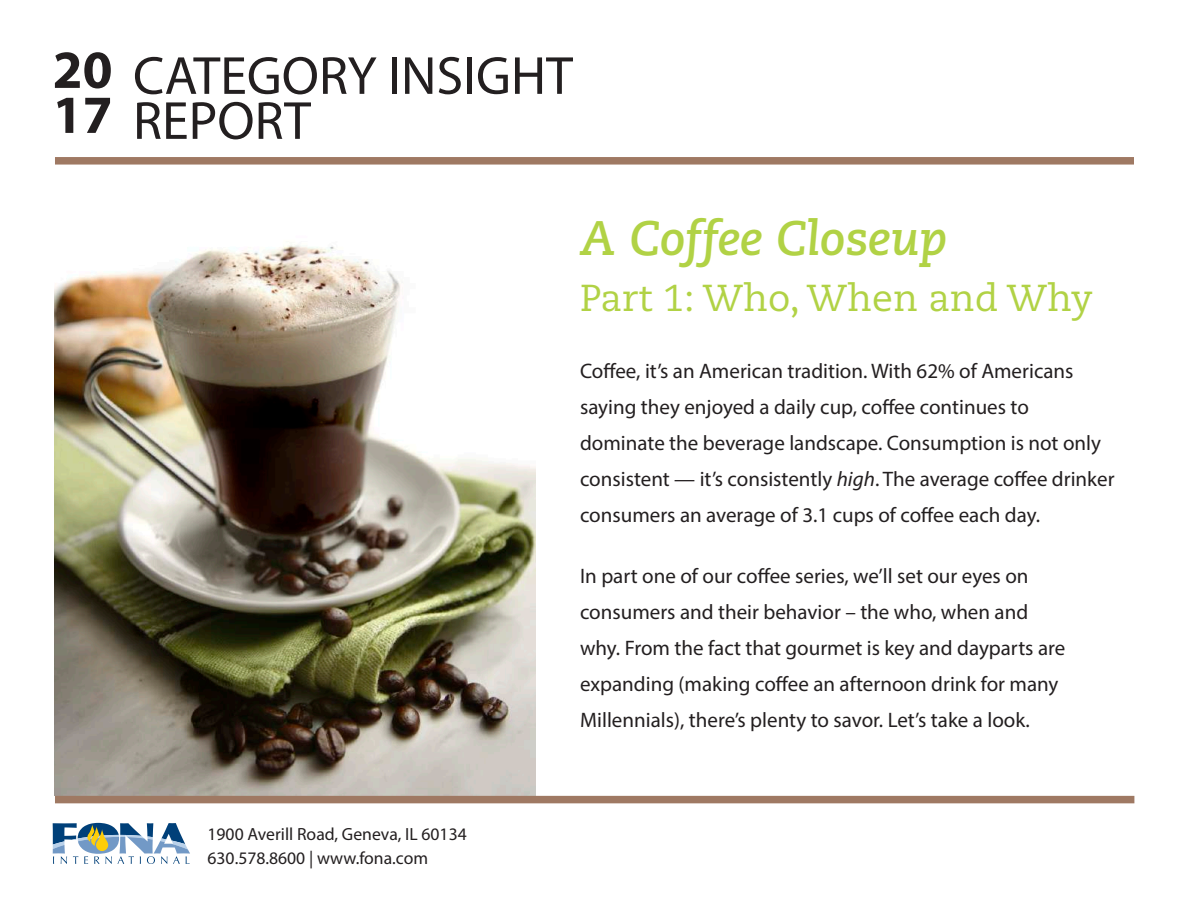
<style>
.page{position:relative;width:1188px;height:918px;background:#fff}
.page>*{position:absolute;margin:0;border:0;box-sizing:border-box;transform-origin:0 0}
.t1{font:54px/45px "Myriad Pro";color:#231f20}
.t2{font:700 54px/45px "Myriad Pro";color:#231f20}
.t3{font:italic 700 48px "Caecilia LT Std";color:#b1d245}
.t4{font:37.5px "Caecilia LT Std";color:#b1d245}
.t5{font:21px/36px "Myriad Pro";color:#231f20}
.t6{font:17.7px/24.3px "Myriad Pro";color:#231f20}
.s1{font-style:italic}
</style>
<div class="page">
<svg style="left:53px;top:823px;width:137px;height:41px"></svg>
<img style="left:55px;top:244px;width:481px;height:552px">
<div style="left:55px;top:796px;width:1079px;height:7px;background:#9f7963"></div>
<div style="left:55px;top:157px;width:1079px;height:8px;background:#9f7963"></div>
<h1 class="t2" style="left:53px;top:45px;width:61px">20<br>17</h1>
<h1 class="t1" style="left:133px;top:52px;width:441px">CATEGORY INSIGHT<br>REPORT</h1>
<h2 class="t3" style="left:580px;top:210px;width:369px">A Coffee Closeup</h2>
<h3 class="t4" style="left:580px;top:276px;width:514px">Part 1: Who, When and Why</h3>
<p class="t5" style="left:580px;top:352px;width:536px">Coffee, it’s an American tradition. With 62% of Americans saying they enjoyed a daily cup, coffee continues to dominate the beverage landscape. Consumption is not only consistent — it’s consistently <span class="s1">high</span>. The average coffee drinker consumers an average of 3.1 cups of coffee each day.</p>
<p class="t6" style="left:208px;top:821px;width:261px">1900 Averill Road, Geneva, IL 60134<br>630.578.8600 | www.fona.com</p>
<p class="t5" style="left:580px;top:558px;width:487px">In part one of our coffee series, we’ll set our eyes on consumers and their behavior – the who, when and why. From the fact that gourmet is key and dayparts are expanding (making coffee an afternoon drink for many Millennials), there’s plenty to savor. Let’s take a look.</p>
</div>
